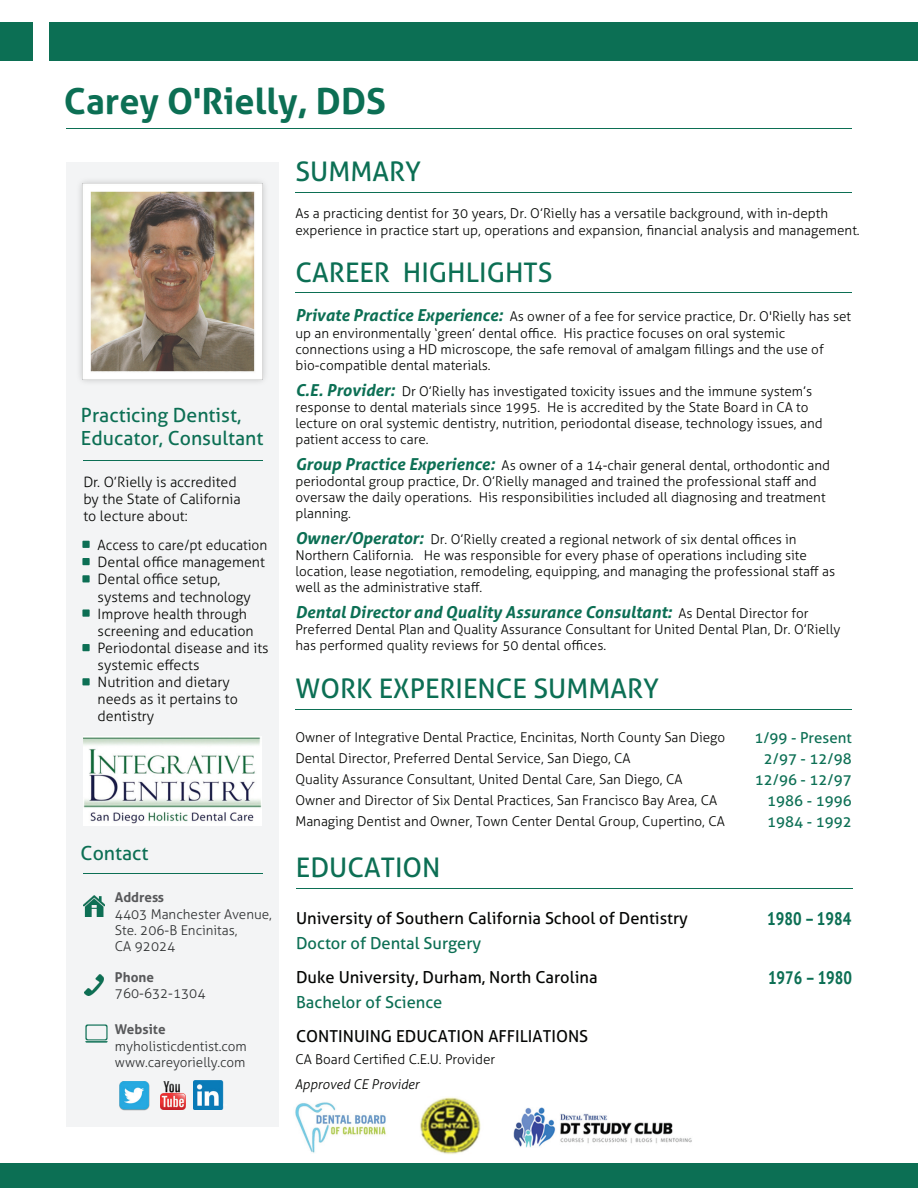
<style>
.page{position:relative;width:918px;height:1188px;background:#fff}
.page>*{position:absolute;margin:0;border:0;box-sizing:border-box;transform-origin:0 0}
.t1{font:700 36px "Aller";color:#0c6f54}
.t2{font:27px "Aller";color:#0c6f54}
.t3{font:19.5px/23.4px "Aller";color:#0c6f54}
.t4{font:700 condensed 18px "PT Sans";color:#0c6f54}
.t5{font:16.5px "Aller";color:#040503}
.t6{font:italic 700 16.5px "Aller";color:#0c6f54}
.t7{font:16.5px "Aller";color:#0c6f54}
.t8{font:15px/21px "Aller";color:#0c6f54;text-align:right}
.t9{font:300 14.25px/17.1px "Aller";color:#040503}
.t10{font:300 13.5px/16.2px "Aller";color:#040503}
.t11{font:300 13.5px/16.2px "Aller";color:#2f3132}
.t12{font:700 13.5px "Aller";color:#57585a}
.t13{font:italic 300 13.5px "Aller";color:#040503}
.s1{font-weight:700;font-style:italic;font-size:16.5px;color:#0c6f54}
.s2{font-weight:300;font-style:normal;font-size:13.5px;color:#040503}
</style>
<div class="page">
<div style="left:0;top:1163px;width:918px;height:25px;background:#0c6f54"></div>
<div style="left:66px;top:162px;width:213px;height:965px;background:#f3f4f5"></div>
<hr style="left:83px;top:460px;width:180px;height:1px;background:#0c6f54">
<div style="left:82px;top:541px;width:8px;height:7px;background:#0c6f54"></div>
<div style="left:82px;top:558px;width:8px;height:7px;background:#0c6f54"></div>
<div style="left:82px;top:575px;width:8px;height:7px;background:#0c6f54"></div>
<div style="left:82px;top:609px;width:8px;height:8px;background:#0c6f54"></div>
<div style="left:82px;top:644px;width:8px;height:7px;background:#0c6f54"></div>
<div style="left:82px;top:678px;width:8px;height:7px;background:#0c6f54"></div>
<svg style="left:85px;top:1024px;width:23px;height:19px"></svg>
<img style="left:85px;top:974px;width:18px;height:21px">
<img style="left:83px;top:896px;width:21px;height:20px">
<hr style="left:83px;top:873px;width:180px;height:1px;background:#0c6f54">
<img style="left:80px;top:181px;width:185px;height:201px">
<img style="left:194px;top:1081px;width:30px;height:29px">
<img style="left:120px;top:1081px;width:29px;height:30px">
<img style="left:160px;top:1081px;width:25px;height:29px">
<img style="left:420px;top:1097px;width:61px;height:57px">
<img style="left:295px;top:1102px;width:91px;height:51px">
<img style="left:513px;top:1107px;width:179px;height:41px">
<hr style="left:296px;top:888px;width:556px;height:1px;background:#0c6f54">
<hr style="left:295px;top:192px;width:557px;height:1px;background:#0c6f54">
<hr style="left:295px;top:709px;width:557px;height:1px;background:#0c6f54">
<hr style="left:295px;top:292px;width:557px;height:1px;background:#0c6f54">
<hr style="left:66px;top:128px;width:786px;height:1px;background:#0c6f54">
<img style="left:84px;top:737px;width:178px;height:88px">
<div style="left:49px;top:22px;width:869px;height:39px;background:#0c6f54"></div>
<div style="left:0;top:22px;width:33px;height:39px;background:#0c6f54"></div>
<h1 class="t1" style="left:64px;top:79px;width:324px">Carey O'Rielly, DDS</h1>
<h2 class="t2" style="left:296px;top:155px;width:127px">SUMMARY</h2>
<p class="t10" style="left:295px;top:206px;width:566px">As a practicing dentist for 30 years, Dr. O’Rielly has a versatile background, with in-depth experience in practice start up, operations and expansion, financial analysis and management.</p>
<h3 class="t3" style="left:81px;top:403px;width:184px">Practicing Dentist,<br>Educator, Consultant</h3>
<p class="t9" style="left:83px;top:474px;width:159px">Dr. O’Rielly is accredited by the State of California to lecture about:</p>
<p class="t9" style="left:98px;top:537px;width:173px">Access to care/pt education<br>Dental office management<br>Dental office setup, systems and technology<br>Improve health through screening and education<br>Periodontal disease and its systemic effects<br>Nutrition and dietary needs as it pertains to dentistry</p>
<h3 class="t3" style="left:81px;top:842px;width:69px">Contact</h3>
<p class="t12" style="left:115px;top:889px;width:51px">Address</p>
<p class="t11" style="left:115px;top:906px;width:159px">4403 Manchester Avenue,<br>Ste. 206-B Encinitas,<br>CA 92024</p>
<p class="t12" style="left:115px;top:969px;width:41px">Phone</p>
<p class="t11" style="left:115px;top:985px;width:92px">760-632-1304</p>
<p class="t12" style="left:115px;top:1021px;width:52px">Website</p>
<p class="t11" style="left:115px;top:1038px;width:133px">myholisticdentist.com www.careyorielly.com</p>
<h2 class="t2" style="left:296px;top:256px;width:258px">CAREER HIGHLIGHTS</h2>
<p class="t10" style="left:295px;top:309px;width:557px"><span class="s1">Private Practice Experience:</span> As owner of a fee for service practice, Dr. O'Rielly has set up an environmentally ‘green’ dental office. His practice focuses on oral systemic connections using a HD microscope, the safe removal of amalgam fillings and the use of bio-compatible dental materials.</p>
<p class="t10" style="left:295px;top:383px;width:529px"><span class="s1">C.E. Provider:</span> Dr O’Rielly has investigated toxicity issues and the immune system’s response to dental materials since 1995. He is accredited by the State Board in CA to lecture on oral systemic dentistry, nutrition, periodontal disease, technology issues, and patient access to care.</p>
<p class="t10" style="left:295px;top:457px;width:536px"><span class="s1">Group Practice Experience:</span> As owner of a 14-chair general dental, orthodontic and periodontal group practice, Dr. O’Rielly managed and trained the professional staff and oversaw the daily operations. His responsibilities included all diagnosing and treatment planning.</p>
<p class="t10" style="left:295px;top:531px;width:541px"><span class="s1">Owner/Operator:</span> Dr. O’Rielly created a regional network of six dental offices in Northern California. He was responsible for every phase of operations including site location, lease negotiation, remodeling, equipping, and managing the professional staff as well as the administrative staff.</p>
<p class="t6" style="left:295px;top:602px;width:515px">Dental Director and Quality Assurance Consultant: <span class="s2">As Dental Director for</span></p>
<p class="t10" style="left:295px;top:621px;width:547px">Preferred Dental Plan and Quality Assurance Consultant for United Dental Plan, Dr. O’Rielly has performed quality reviews for 50 dental offices.</p>
<h2 class="t2" style="left:296px;top:672px;width:365px">WORK EXPERIENCE SUMMARY</h2>
<p class="t10" style="left:295px;top:726px;width:431px;line-height:21px">Owner of Integrative Dental Practice, Encinitas, North County San Diego Dental Director, Preferred Dental Service, San Diego, CA<br>Quality Assurance Consultant, United Dental Care, San Diego, CA Owner and Director of Six Dental Practices, San Francisco Bay Area, CA Managing Dentist and Owner, Town Center Dental Group, Cupertino, CA</p>
<p class="t8" style="left:754px;top:727px;width:99px">1/99 - Present<br>2/97 - 12/98<br>12/96 - 12/97<br>1986 - 1996<br>1984 - 1992</p>
<h2 class="t2" style="left:296px;top:851px;width:146px">EDUCATION</h2>
<p class="t5" style="left:296px;top:908px;width:393px">University of Southern California School of Dentistry</p>
<p class="t7" style="left:296px;top:934px;width:187px">Doctor of Dental Surgery</p>
<h3 class="t4" style="left:767px;top:907px;width:86px">1980 – 1984</h3>
<p class="t5" style="left:296px;top:967px;width:303px">Duke University, Durham, North Carolina</p>
<h3 class="t4" style="left:768px;top:966px;width:86px">1976 – 1980</h3>
<p class="t7" style="left:296px;top:992px;width:148px">Bachelor of Science</p>
<p class="t5" style="left:296px;top:1026px;width:294px">CONTINUING EDUCATION AFFILIATIONS</p>
<p class="t10" style="left:295px;top:1051px;width:201px">CA Board Certified C.E.U. Provider</p>
<p class="t13" style="left:295px;top:1076px;width:126px">Approved CE Provider</p>
</div>
